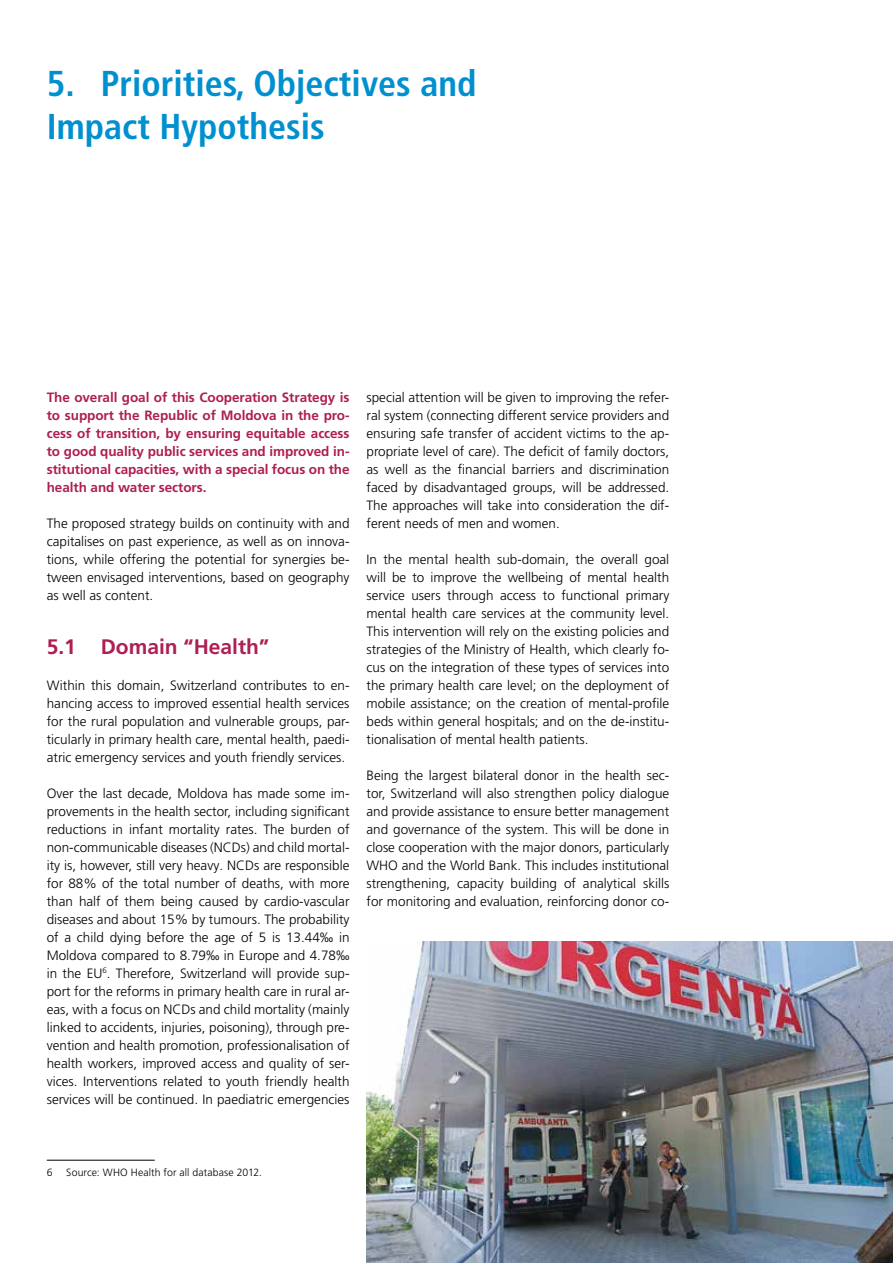
<style>
.page{position:relative;width:893px;height:1263px;background:#fff}
.page>*{position:absolute;margin:0;border:0;box-sizing:border-box;transform-origin:0 0}
.t1{font:700 condensed 36px/43.2px "Frutiger LT Pro";color:#008fcf}
.t2{font:700 21px "Frutiger LT Pro";color:#af1e54}
.t3{font:300 13.5px/18px "Frutiger LT Pro";color:#000;text-align:justify}
.t4{font:700 13.5px/18px "Frutiger LT Pro";letter-spacing:-.005em;color:#af1e54;text-align:justify}
.t5{font:300 10.5px "Frutiger LT Pro";letter-spacing:.01em;color:#000}
</style>
<div class="page">
<hr style="left:47px;top:1160px;width:108px;height:1px;background:#000">
<img style="left:367px;top:942px;width:526px;height:321px">
<h1 class="t1" style="left:47px;top:62px;width:431px">5. Priorities, Objectives and<br>Impact Hypothesis</h1>
<p class="t4" style="left:47px;top:388px;width:304px">The overall goal of this Cooperation Strategy is to support the Republic of Moldova in the pro&shy;cess of transition, by ensuring equitable access to good quality public services and improved in&shy;stitutional capacities, with a special focus on the health and water sectors.</p>
<p class="t3" style="left:47px;top:514px;width:304px">The proposed strategy builds on continuity with and capitalises on past experience, as well as on innova&shy;tions, while offering the potential for synergies be&shy;tween envisaged interventions, based on geography as well as content.</p>
<h2 class="t2" style="left:47px;top:634px;width:224px">5.1 Domain “Health”</h2>
<p class="t3" style="left:47px;top:676px;width:304px">Within this domain, Switzerland contributes to en&shy;hancing access to improved essential health services for the rural population and vulnerable groups, par&shy;ticularly in primary health care, mental health, paedi&shy;atric emergency services and youth friendly services.</p>
<p class="t3" style="left:47px;top:784px;width:304px">Over the last decade, Moldova has made some im&shy;provements in the health sector, including significant reductions in infant mortality rates. The burden of non-communicable diseases (NCDs) and child mortal&shy;ity is, however, still very heavy. NCDs are responsible for 88% of the total number of deaths, with more than half of them being caused by cardio-vascular diseases and about 15% by tumours. The probability of a child dying before the age of 5 is 13.44‰ in Moldova compared to 8.79‰ in Europe and 4.78‰ in the EU<sup>6</sup>. Therefore, Switzerland will provide sup&shy;port for the reforms in primary health care in rural ar&shy;eas, with a focus on NCDs and child mortality (mainly linked to accidents, injuries, poisoning), through pre&shy;vention and health promotion, professionalisation of health workers, improved access and quality of ser&shy;vices. Interventions related to youth friendly health services will be continued. In paediatric emergencies</p>
<p class="t3" style="left:367px;top:388px;width:304px">special attention will be given to improving the refer&shy;ral system (connecting different service providers and ensuring safe transfer of accident victims to the ap&shy;propriate level of care). The deficit of family doctors, as well as the financial barriers and discrimination faced by disadvantaged groups, will be addressed.<br>The approaches will take into consideration the dif&shy;ferent needs of men and women.</p>
<p class="t3" style="left:367px;top:550px;width:304px">In the mental health sub-domain, the overall goal will be to improve the wellbeing of mental health service users through access to functional primary mental health care services at the community level.<br>This intervention will rely on the existing policies and strategies of the Ministry of Health, which clearly fo&shy;cus on the integration of these types of services into the primary health care level; on the deployment of mobile assistance; on the creation of mental-profile beds within general hospitals; and on the de-institu&shy;tionalisation of mental health patients.</p>
<p class="t3" style="left:367px;top:766px;width:304px">Being the largest bilateral donor in the health sec&shy;tor, Switzerland will also strengthen policy dialogue and provide assistance to ensure better management and governance of the system. This will be done in close cooperation with the major donors, particularly WHO and the World Bank. This includes institutional strengthening, capacity building of analytical skills for monitoring and evaluation, reinforcing donor co-</p>
<p class="t5" style="left:47px;top:1166px;width:7px">6</p>
<p class="t5" style="left:66px;top:1166px;width:197px">Source: WHO Health for all database 2012.</p>
</div>
